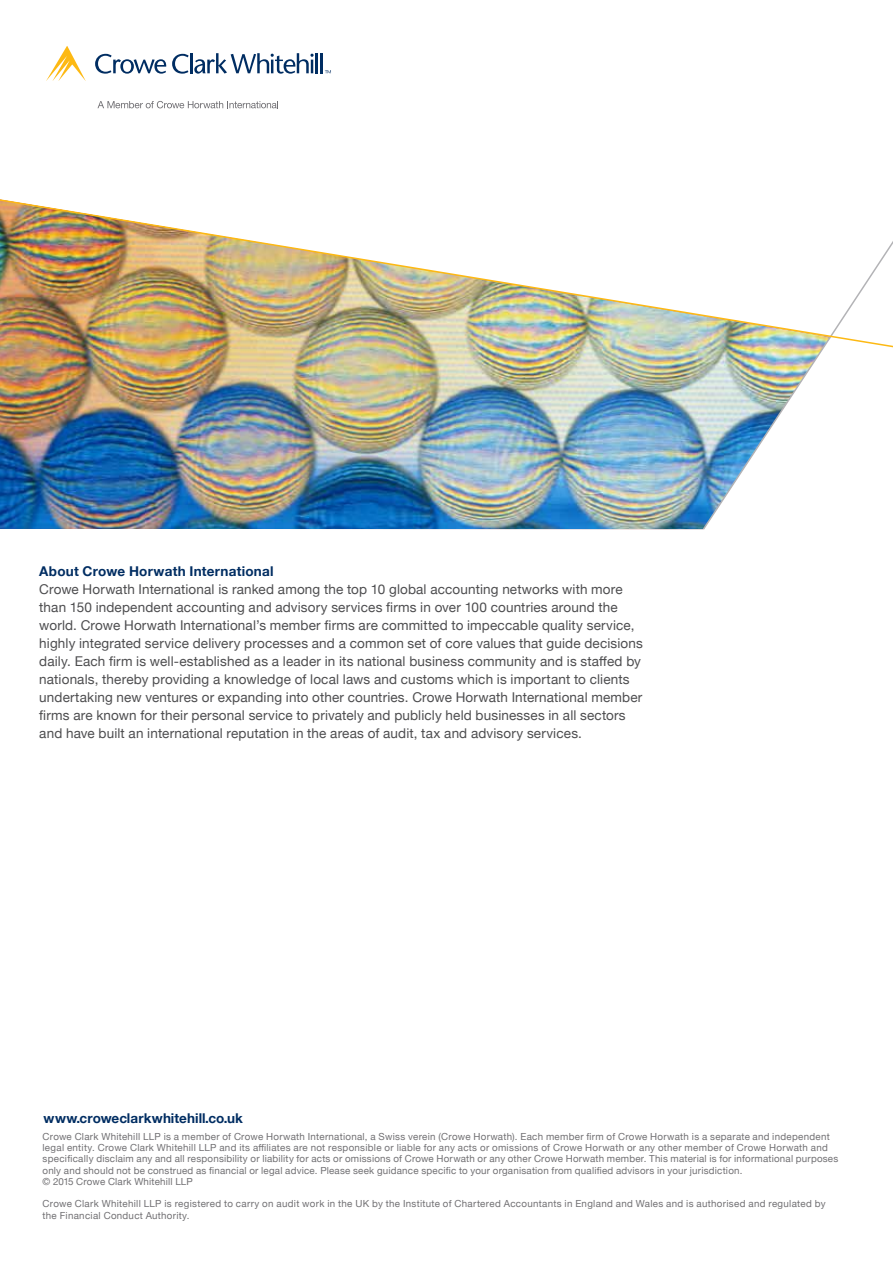
<style>
.page{position:relative;width:893px;height:1263px;background:#fff}
.page>*{position:absolute;margin:0;border:0;box-sizing:border-box;transform-origin:0 0}
.t1{font:13.5px/18px "Helvetica Neue";letter-spacing:.01em;color:#4d4d4f}
.t2{font:700 13.5px "Helvetica Neue";letter-spacing:.015em;color:#002d62}
.t3{font:9.75px/11.2px "Helvetica Neue";letter-spacing:.025em;color:#717073}
</style>
<div class="page">
<svg style="left:46px;top:46px;width:40px;height:35px"></svg>
<svg style="left:95px;top:54px;width:71px;height:20px"></svg>
<svg style="left:172px;top:53px;width:142px;height:21px"></svg>
<hr style="left:315px;top:53px;width:3px;height:20px;background:#002d62">
<hr style="left:320px;top:53px;width:2px;height:20px;background:#002d62">
<svg style="left:325px;top:70px;width:6px;height:3px"></svg>
<svg style="left:98px;top:101px;width:180px;height:7px"></svg>
<img style="left:0;top:348px;width:701px;height:181px">
<img style="left:701px;top:348px;width:123px;height:182px">
<img style="left:0;top:199px;width:893px;height:149px">
<h1 class="t2" style="left:39px;top:561px;width:236px">About Crowe Horwath International</h1>
<p class="t1" style="left:39px;top:581px;width:605px">Crowe Horwath International is ranked among the top 10 global accounting networks with more than 150 independent accounting and advisory services firms in over 100 countries around the world. Crowe Horwath International’s member firms are committed to impeccable quality service, highly integrated service delivery processes and a common set of core values that guide decisions daily. Each firm is well-established as a leader in its national business community and is staffed by nationals, thereby providing a knowledge of local laws and customs which is important to clients undertaking new ventures or expanding into other countries. Crowe Horwath International member firms are known for their personal service to privately and publicly held businesses in all sectors and have built an international reputation in the areas of audit, tax and advisory services.</p>
<h1 class="t2" style="left:44px;top:1107px;width:201px">www.croweclarkwhitehill.co.uk</h1>
<p class="t3" style="left:43px;top:1131px;width:797px">Crowe Clark Whitehill LLP is a member of Crowe Horwath International, a Swiss verein (Crowe Horwath). Each member firm of Crowe Horwath is a separate and independent legal entity. Crowe Clark Whitehill LLP and its affiliates are not responsible or liable for any acts or omissions of Crowe Horwath or any other member of Crowe Horwath and specifically disclaim any and all responsibility or liability for acts or omissions of Crowe Horwath or any other Crowe Horwath member. This material is for informational purposes only and should not be construed as financial or legal advice. Please seek guidance specific to your organisation from qualified advisors in your jurisdiction.<br>© 2015 Crowe Clark Whitehill LLP</p>
<p class="t3" style="left:43px;top:1199px;width:784px">Crowe Clark Whitehill LLP is registered to carry on audit work in the UK by the Institute of Chartered Accountants in England and Wales and is authorised and regulated by the Financial Conduct Authority.</p>
</div>
